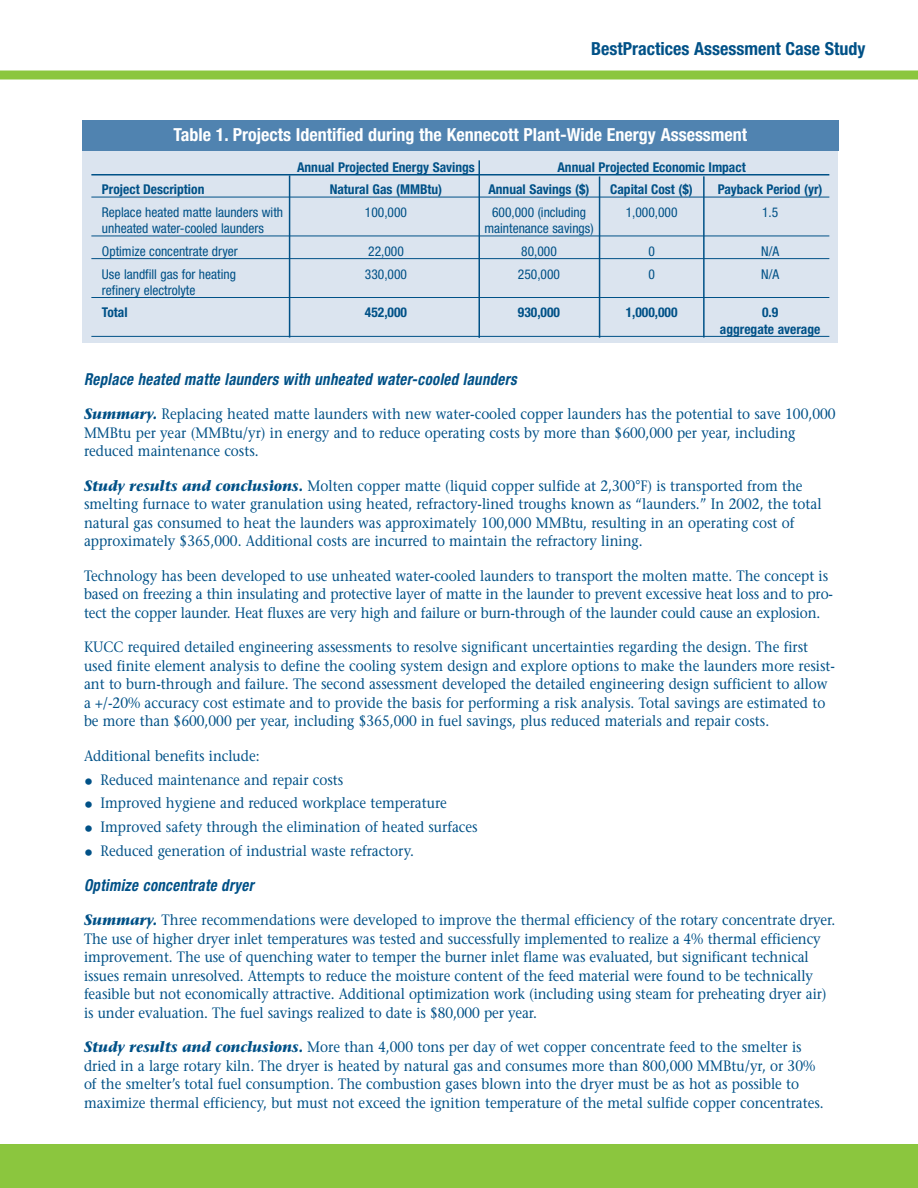
<style>
.page{position:relative;width:918px;height:1188px;background:#fff}
.page>*{position:absolute;margin:0;border:0;box-sizing:border-box;transform-origin:0 0}
.t1{font:700 condensed 18px "Helvetica Neue";color:#fff}
.t2{font:700 condensed 18px "Helvetica Neue";color:#005187}
.t3{font:italic 700 condensed 16.5px "Helvetica Neue";letter-spacing:.025em;color:#005187;scale:.9 1}
.t4{font:15px/18.5px "Stone Serif";color:#005187;scale:.9 1}
.t5{font:condensed 13.5px "Helvetica Neue";color:#005187}
.t6{font:700 condensed 13.5px/16.2px "Helvetica Neue";color:#005187;text-align:center}
.s1{font-weight:700;font-style:italic}
.s2{font-family:"Helvetica Neue";font-stretch:condensed;font-size:18px}
</style>
<div class="page">
<div style="left:0;top:70px;width:918px;height:10px;background:#8bc63e"></div>
<div style="left:0;top:1144px;width:918px;height:44px;background:#8bc63e"></div>
<div style="left:82px;top:149px;width:756px;height:194px;background:#dbe4ef"></div>
<div style="left:82px;top:120px;width:756px;height:31px;background:#5083b0"></div>
<hr style="left:91px;top:174px;width:738px;height:2px;background:#005187">
<hr style="left:91px;top:197px;width:738px;height:1px;background:#005187">
<hr style="left:91px;top:236px;width:738px;height:1px;background:#005187">
<hr style="left:91px;top:258px;width:738px;height:1px;background:#005187">
<hr style="left:91px;top:297px;width:738px;height:1px;background:#005187">
<hr style="left:91px;top:336px;width:738px;height:1px;background:#005187">
<hr style="left:599px;top:176px;width:1px;height:162px;background:#005187">
<hr style="left:703px;top:176px;width:2px;height:162px;background:#005187">
<hr style="left:478px;top:160px;width:2px;height:178px;background:#005187">
<hr style="left:289px;top:175px;width:1px;height:163px;background:#005187">
<p class="t2" style="left:591px;top:42px;width:276px">BestPractices Assessment Case Study</p>
<p class="t1" style="left:173px;top:128px;width:575px">Table 1. Projects Identified during the Kennecott Plant-Wide Energy Assessment</p>
<p class="t6" style="left:297px;top:160px;width:179px">Annual Projected Energy Savings</p>
<p class="t6" style="left:557px;top:160px;width:190px">Annual Projected Economic Impact</p>
<p class="t6" style="left:102px;top:183px;width:104px">Project Description</p>
<p class="t6" style="left:330px;top:183px;width:114px">Natural Gas (MMBtu)</p>
<p class="t6" style="left:488px;top:183px;width:103px">Annual Savings ($)</p>
<p class="t6" style="left:610px;top:183px;width:84px">Capital Cost ($)</p>
<p class="t6" style="left:718px;top:183px;width:106px">Payback Period (yr)</p>
<p class="t5" style="left:102px;top:207px;width:183px">Replace heated matte launders with</p>
<p class="t5" style="left:365px;top:207px;width:44px">100,000</p>
<p class="t5" style="left:492px;top:207px;width:95px">600,000 (including</p>
<p class="t5" style="left:626px;top:207px;width:53px">1,000,000</p>
<p class="t5" style="left:762px;top:207px;width:18px">1.5</p>
<p class="t5" style="left:102px;top:224px;width:164px">unheated water-cooled launders</p>
<p class="t5" style="left:484px;top:224px;width:111px">maintenance savings)</p>
<p class="t5" style="left:102px;top:246px;width:137px">Optimize concentrate dryer</p>
<p class="t5" style="left:368px;top:246px;width:37px">22,000</p>
<p class="t5" style="left:521px;top:246px;width:37px">80,000</p>
<p class="t5" style="left:648px;top:246px;width:8px">0</p>
<p class="t5" style="left:761px;top:246px;width:20px">N/A</p>
<p class="t5" style="left:102px;top:269px;width:136px">Use landfill gas for heating</p>
<p class="t5" style="left:365px;top:269px;width:44px">330,000</p>
<p class="t5" style="left:518px;top:269px;width:44px">250,000</p>
<p class="t5" style="left:648px;top:269px;width:8px">0</p>
<p class="t5" style="left:761px;top:269px;width:20px">N/A</p>
<p class="t5" style="left:102px;top:285px;width:95px">refinery electrolyte</p>
<p class="t6" style="left:102px;top:306px;width:27px">Total</p>
<p class="t6" style="left:365px;top:306px;width:44px">452,000</p>
<p class="t6" style="left:518px;top:306px;width:44px">930,000</p>
<p class="t6" style="left:626px;top:306px;width:53px">1,000,000</p>
<p class="t6" style="left:720px;top:306px;width:102px">0.9<br>aggregate average</p>
<p class="t3" style="left:84px;top:373px;width:482px">Replace heated matte launders with unheated water-cooled launders</p>
<p class="t4" style="left:84px;top:406px;width:837px"><span class="s1">Summary.</span> Replacing heated matte launders with new water-cooled copper launders has the potential to save 100,000<br>MMBtu per year (MMBtu/yr) in energy and to reduce operating costs by more than $600,000 per year, including reduced maintenance costs.</p>
<p class="t4" style="left:84px;top:478px;width:821px"><span class="s1">Study results and conclusions.</span> Molten copper matte (liquid copper sulfide at 2,300°F) is transported from the smelting furnace to water granulation using heated, refractory-lined troughs known as “launders.” In 2002, the total natural gas consumed to heat the launders was approximately 100,000 MMBtu, resulting in an operating cost of approximately $365,000. Additional costs are incurred to maintain the refractory lining.</p>
<p class="t4" style="left:84px;top:568px;width:834px">Technology has been developed to use unheated water-cooled launders to transport the molten matte. The concept is based on freezing a thin insulating and protective layer of matte in the launder to prevent excessive heat loss and to pro&shy;tect the copper launder. Heat fluxes are very high and failure or burn-through of the launder could cause an explosion.</p>
<p class="t4" style="left:84px;top:639px;width:836px">KUCC required detailed engineering assessments to resolve significant uncertainties regarding the design. The first used finite element analysis to define the cooling system design and explore options to make the launders more resist&shy;ant to burn-through and failure. The second assessment developed the detailed engineering design sufficient to allow a +/-20% accuracy cost estimate and to provide the basis for performing a risk analysis. Total savings are estimated to be more than $600,000 per year, including $365,000 in fuel savings, plus reduced materials and repair costs.</p>
<p class="t4" style="left:84px;top:748px;width:197px">Additional benefits include:</p>
<p class="t4" style="left:84px;top:772px;width:290px"><span class="s2">•</span> Reduced maintenance and repair costs</p>
<p class="t4" style="left:84px;top:796px;width:405px"><span class="s2">•</span> Improved hygiene and reduced workplace temperature</p>
<p class="t4" style="left:84px;top:819px;width:439px"><span class="s2">•</span> Improved safety through the elimination of heated surfaces</p>
<p class="t4" style="left:84px;top:843px;width:368px"><span class="s2">•</span> Reduced generation of industrial waste refractory.</p>
<p class="t3" style="left:84px;top:879px;width:190px">Optimize concentrate dryer</p>
<p class="t4" style="left:84px;top:913px;width:836px"><span class="s1">Summary.</span> Three recommendations were developed to improve the thermal efficiency of the rotary concentrate dryer.<br>The use of higher dryer inlet temperatures was tested and successfully implemented to realize a 4% thermal efficiency improvement. The use of quenching water to temper the burner inlet flame was evaluated, but significant technical issues remain unresolved. Attempts to reduce the moisture content of the feed material were found to be technically feasible but not economically attractive. Additional optimization work (including using steam for preheating dryer air) is under evaluation. The fuel savings realized to date is $80,000 per year.</p>
<p class="t4" style="left:84px;top:1039px;width:824px"><span class="s1">Study results and conclusions.</span> More than 4,000 tons per day of wet copper concentrate feed to the smelter is dried in a large rotary kiln. The dryer is heated by natural gas and consumes more than 800,000 MMBtu/yr, or 30% of the smelter’s total fuel consumption. The combustion gases blown into the dryer must be as hot as possible to maximize thermal efficiency, but must not exceed the ignition temperature of the metal sulfide copper concentrates.</p>
</div>
